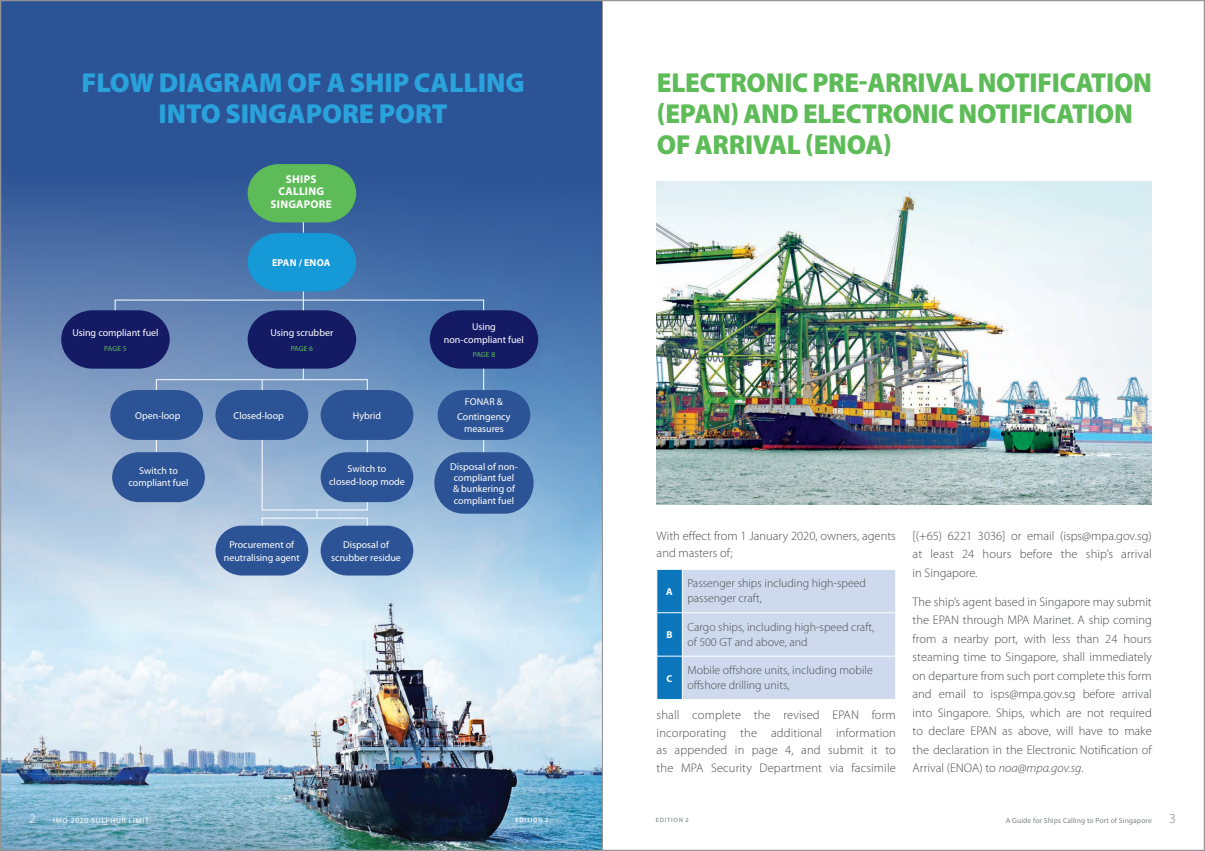
<style>
.page{position:relative;width:1205px;height:851px;background:#fff}
.page>*{position:absolute;margin:0;border:0;box-sizing:border-box;transform-origin:0 0}
.ahead{font:900 27.5px/31.2px "Myriad Pro";letter-spacing:-.01em;color:#5dbc57}
.ahead-2{font:900 27.5px/31.2px "Myriad Pro";letter-spacing:-.005em;color:#2aa2db;text-align:center}
.t1{font:300 13.75px "Myriad Pro";color:#fff}
.t2{font:300 13.75px "Myriad Pro";color:#808285}
.bt{font:300 12.5px/18.5px "Myriad Pro";color:#4b4c4d;text-align:justify}
.bt_table{font:300 11.88px/15px "Myriad Pro";color:#4b4c4d}
.table_header{font:700 11.25px/12.5px "Myriad Pro";letter-spacing:.02em;color:#fff;text-align:center}
.bt_chart{font:10px/12.5px "Myriad Pro";color:#fff;text-align:center}
.table_header-2{font:700 10px "Myriad Pro";letter-spacing:.02em;color:#fff}
.bt-2{font:700 10px "Myriad Pro";color:#fff}
.t3{font:7.5px "Myriad Pro";letter-spacing:.015em;color:#808285}
.t4{font:7.5px "Myriad Pro";letter-spacing:.1em;color:#fff}
.bt_chart-2{font:7.5px "Myriad Pro";letter-spacing:.005em;color:#5dbc57}
.t5{font:600 6.25px "Myriad Pro";letter-spacing:.12em;color:#fff}
.t6{font:600 6.25px "Myriad Pro";letter-spacing:.12em;color:#939598}
.s1{font-style:italic}
</style>
<div class="page">
<img style="left:2px;top:627px;width:600px;height:221px">
<svg style="left:2px;top:2px;width:600px;height:625px;background:#5f82b3"></svg>
<svg style="left:657px;top:569px;width:238px;height:131px;background:#bbcfe9"></svg>
<hr style="left:682px;top:699px;width:214px;height:1px;background:#fff">
<img style="left:657px;top:181px;width:495px;height:323px">
<svg style="left:430px;top:300px;width:108px;height:213px;background:#3b5c99"></svg>
<svg style="left:61px;top:300px;width:109px;height:68px;background:#293678"></svg>
<svg style="left:110px;top:379px;width:95px;height:123px;background:#4b6ea6"></svg>
<svg style="left:215px;top:164px;width:198px;height:411px;background:#4f7ca7"></svg>
<hr style="left:262px;top:440px;width:1px;height:70px;background:#fff">
<hr style="left:115px;top:300px;width:369px;height:1px;background:#fff">
<hr style="left:156px;top:379px;width:212px;height:1px;background:#fff">
<hr style="left:262px;top:509px;width:106px;height:1px;background:#fff">
<hr style="left:262px;top:517px;width:106px;height:1px;background:#fff">
<hr style="left:602px;top:0;width:1px;height:850px;background:#939598">
<p class="ahead-2" style="left:82px;top:67px;width:444px">FLOW DIAGRAM OF A SHIP CALLING<br>INTO SINGAPORE PORT</p>
<p class="table_header" style="left:271px;top:172px;width:63px">SHIPS<br>CALLING<br>SINGAPORE</p>
<p class="table_header-2" style="left:272px;top:256px;width:60px">EPAN / ENOA</p>
<p class="bt_chart" style="left:72px;top:327px;width:88px">Using compliant fuel</p>
<p class="bt_chart-2" style="left:104px;top:344px;width:24px">PAGE 5</p>
<p class="bt_chart" style="left:270px;top:327px;width:64px">Using scrubber</p>
<p class="bt_chart-2" style="left:291px;top:344px;width:24px">PAGE 6</p>
<p class="bt_chart" style="left:135px;top:409px;width:47px">Open-loop</p>
<p class="bt_chart" style="left:234px;top:409px;width:52px">Closed-loop</p>
<p class="bt_chart" style="left:353px;top:409px;width:30px">Hybrid</p>
<p class="bt_chart" style="left:128px;top:464px;width:62px">Switch to compliant fuel</p>
<p class="bt_chart" style="left:224px;top:538px;width:77px">Procurement of neutralising agent</p>
<p class="bt_chart" style="left:329px;top:463px;width:77px">Switch to closed-loop mode</p>
<p class="bt_chart" style="left:331px;top:538px;width:71px">Disposal of scrubber residue</p>
<p class="bt_chart" style="left:444px;top:320px;width:82px">Using non-compliant fuel</p>
<p class="bt_chart-2" style="left:473px;top:350px;width:24px">PAGE 8</p>
<p class="bt_chart" style="left:465px;top:396px;width:40px">FONAR &amp;</p>
<p class="bt_chart" style="left:457px;top:410px;width:55px">Contingency measures</p>
<p class="bt_chart" style="left:450px;top:461px;width:69px;line-height:11.2px;text-align:left">Disposal of non&shy;compliant fuel &amp; bunkering of compliant fuel</p>
<p class="ahead" style="left:657px;top:67px;width:497px">ELECTRONIC PRE-ARRIVAL NOTIFICATION (EPAN) AND ELECTRONIC NOTIFICATION<br>OF ARRIVAL (ENOA)</p>
<p class="bt" style="left:657px;top:526px;width:241px;line-height:17.5px">With effect from 1 January 2020, owners, agents and masters of;</p>
<p class="table_header-2" style="left:666px;top:584px;width:8px">A</p>
<p class="bt_table" style="left:687px;top:575px;width:180px">Passenger ships including high-speed passenger craft,</p>
<p class="bt-2" style="left:666px;top:628px;width:8px">B</p>
<p class="bt_table" style="left:687px;top:619px;width:188px">Cargo ships, including high-speed craft, of 500 GT and above, and</p>
<p class="bt-2" style="left:666px;top:671px;width:7px">C</p>
<p class="bt_table" style="left:687px;top:662px;width:187px">Mobile offshore units, including mobile offshore drilling units,</p>
<p class="bt" style="left:657px;top:706px;width:241px;line-height:17.5px">shall complete the revised EPAN form incorporating the additional information as appended in page 4, and submit it to the MPA Security Department via facsimile</p>
<p class="bt" style="left:912px;top:526px;width:241px">[(+65) 6221 3036] or email (isps@mpa.gov.sg) at least 24 hours before the ship’s arrival in Singapore.</p>
<p class="bt" style="left:912px;top:592px;width:241px">The ship’s agent based in Singapore may submit the EPAN through MPA Marinet. A ship coming from a nearby port, with less than 24 hours steaming time to Singapore, shall immediately on departure from such port complete this form and email to isps@mpa.gov.sg before arrival into Singapore. Ships, which are not required to declare EPAN as above, will have to make the declaration in the Electronic Notification of Arrival (ENOA) to <span class="s1">noa@mpa.gov.sg</span>.</p>
<p class="t1" style="left:29px;top:810px;width:8px">2</p>
<p class="t4" style="left:53px;top:816px;width:97px">IMO 2020 SULPHUR LIMIT</p>
<p class="t5" style="left:515px;top:816px;width:35px">EDITION 2</p>
<p class="t6" style="left:656px;top:816px;width:35px">EDITION 2</p>
<p class="t3" style="left:1006px;top:816px;width:148px">A Guide for Ships Calling to Port of Singapore</p>
<p class="t2" style="left:1169px;top:810px;width:8px">3</p>
</div>
